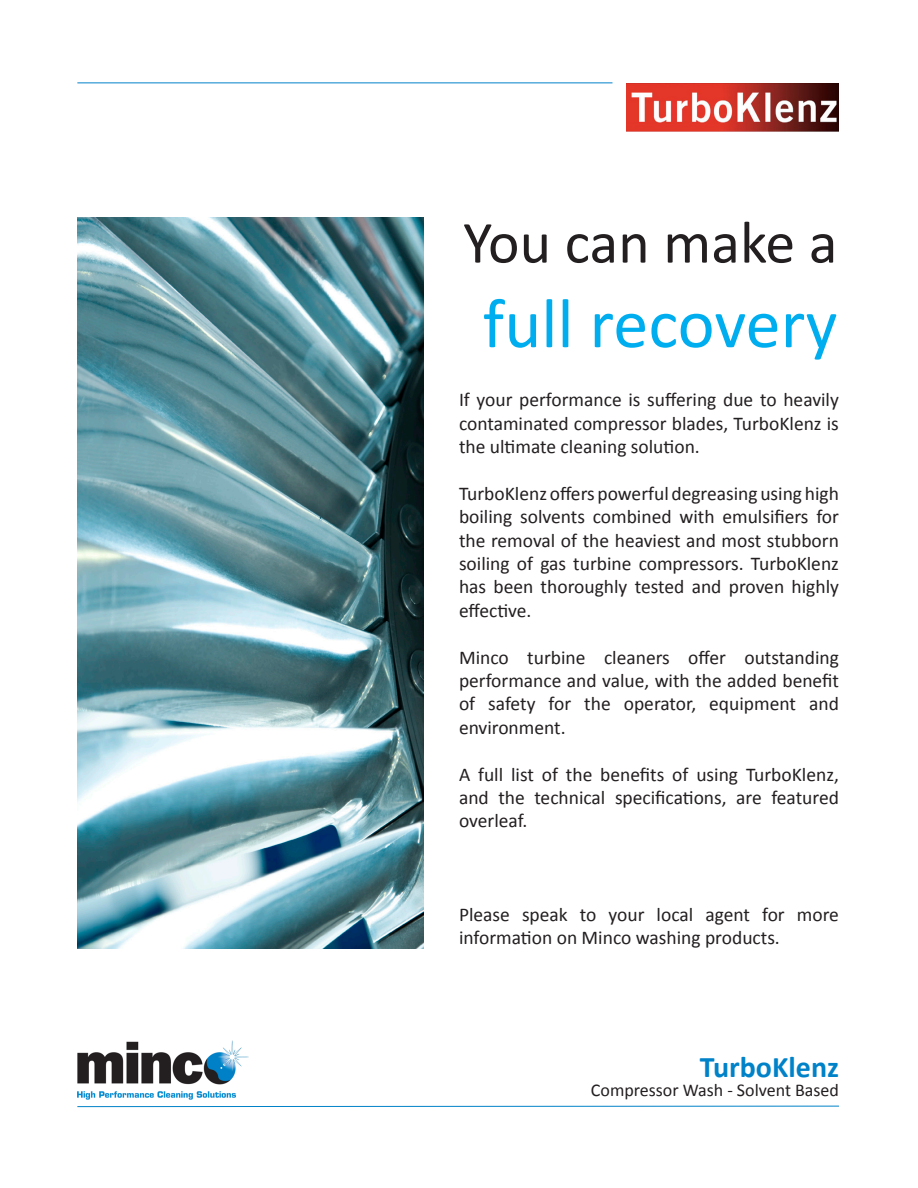
<style>
.page{position:relative;width:918px;height:1188px;background:#fff}
.page>*{position:absolute;margin:0;border:0;box-sizing:border-box;transform-origin:0 0}
.t1{font:70.5px "Calibri";color:#00aeef}
.t2{font:60px "Calibri";color:#231f20}
.t3{font:700 30px "Calibri";color:#0082c8}
.t4{font:19.5px/23.4px "Calibri";color:#231f20;text-align:justify}
.t5{font:18px "Calibri";color:#231f20}
</style>
<div class="page">
<svg style="left:77px;top:1105px;width:762px;height:2px"></svg>
<img style="left:627px;top:83px;width:212px;height:48px">
<hr style="left:77px;top:82px;width:535px;height:1px;background:#0082c8">
<img style="left:77px;top:1040px;width:172px;height:59px">
<img style="left:77px;top:218px;width:346px;height:730px">
<p class="t2" style="left:463px;top:205px;width:376px">You can make a</p>
<p class="t1" style="left:483px;top:280px;width:356px">full recovery</p>
<p class="t4" style="left:459px;top:387px;width:381px">If your performance is suffering due to heavily contaminated compressor blades, TurboKlenz is the ultimate cleaning solution.</p>
<p class="t4" style="left:459px;top:481px;width:381px">TurboKlenz offers powerful degreasing using high boiling solvents combined with emulsifiers for the removal of the heaviest and most stubborn soiling of gas turbine compressors. TurboKlenz has been thoroughly tested and proven highly effective.</p>
<p class="t4" style="left:459px;top:644px;width:382px">Minco turbine cleaners offer outstanding performance and value, with the added benefit of safety for the operator, equipment and environment.</p>
<p class="t4" style="left:459px;top:761px;width:381px">A full list of the benefits of using TurboKlenz, and the technical specifications, are featured overleaf.</p>
<p class="t4" style="left:459px;top:902px;width:381px">Please speak to your local agent for more information on Minco washing products.</p>
<p class="t3" style="left:700px;top:1048px;width:141px">TurboKlenz</p>
<p class="t5" style="left:591px;top:1079px;width:250px">Compressor Wash - Solvent Based</p>
</div>
